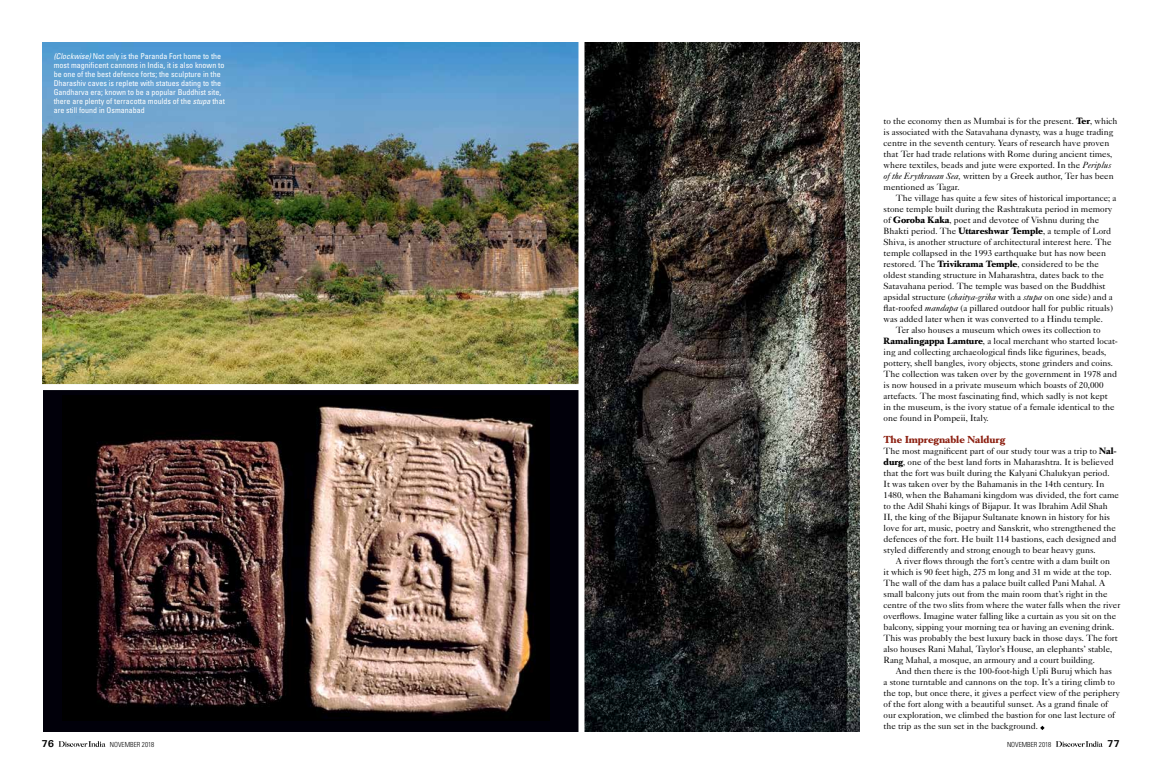
<style>
.page{position:relative;width:1163px;height:774px;background:#fff}
.page>*{position:absolute;margin:0;border:0;box-sizing:border-box;transform-origin:0 0}
.t1{font:700 10px "Caslon Book BE";letter-spacing:-.005em;color:#8c1f10}
.t2{font:700 10px "Univers";color:#000}
.t3{font:9px/11px "Caslon Five Forty";letter-spacing:-.005em;color:#000}
.t4{font:condensed 8px/9px "Univers";color:#fff}
.t5{font:300 condensed 7px "Univers";color:#000}
.s1{font-style:italic}
.s2{font-family:"Caslon Book BE";font-weight:700}
</style>
<div class="page">
<img style="left:43px;top:43px;width:535px;height:341px">
<div style="left:43px;top:387px;width:538px;height:344px;background:#01000a"></div>
<img style="left:94px;top:406px;width:440px;height:310px">
<img style="left:584px;top:43px;width:275px;height:688px">
<div style="left:36px;top:384px;width:545px;height:6px;background:#fff"></div>
<svg style="left:1040px;top:726px;width:4px;height:4px"></svg>
<div style="left:578px;top:22px;width:6px;height:725px;background:#fff"></div>
<svg style="left:59px;top:741px;width:46px;height:6px"></svg>
<svg style="left:1056px;top:741px;width:46px;height:6px"></svg>
<p class="t4" style="left:54px;top:52px;width:173px"><span class="s1">(Clockwise)</span> Not only is the Paranda Fort home to the most magnificent cannons in India, it is also known to be one of the best defence forts; the sculpture in the Dharashiv caves is replete with statues dating to the Gandharva era; known to be a popular Buddhist site, there are plenty of terracotta moulds of the <span class="s1">stupa</span> that are still found in Osmanabad</p>
<p class="t3" style="left:883px;top:115px;width:235px">to the economy then as Mumbai is for the present. <span class="s2">Ter</span>, which is associated with the Satavahana dynasty, was a huge trading centre in the seventh century. Years of research have proven that Ter had trade relations with Rome during ancient times, where textiles, beads and jute were exported. In the <span class="s1">Periplus of the Erythraean Sea,</span> written by a Greek author, Ter has been mentioned as Tagar.</p>
<p class="t3" style="left:895px;top:192px;width:222px">The village has quite a few sites of historical importance; a</p>
<p class="t3" style="left:883px;top:203px;width:230px">stone temple built during the Rashtrakuta period in memory</p>
<p class="t3" style="left:883px;top:214px;width:217px">of <span class="s2">Goroba Kaka</span>, poet and devotee of Vishnu during the</p>
<p class="t3" style="left:883px;top:225px;width:229px">Bhakti period. The <span class="s2">Uttareshwar Temple</span>, a temple of Lord</p>
<p class="t3" style="left:883px;top:236px;width:229px">Shiva, is another structure of architectural interest here. The</p>
<p class="t3" style="left:883px;top:247px;width:224px">temple collapsed in the 1993 earthquake but has now been</p>
<p class="t3" style="left:883px;top:258px;width:217px">restored. The <span class="s2">Trivikrama Temple</span>, considered to be the</p>
<p class="t3" style="left:883px;top:269px;width:222px">oldest standing structure in Maharashtra, dates back to the</p>
<p class="t3" style="left:883px;top:280px;width:223px">Satavahana period. The temple was based on the Buddhist</p>
<p class="t3" style="left:883px;top:291px;width:231px">apsidal structure (<span class="s1">chaitya-griha</span> with a <span class="s1">stupa</span> on one side) and a</p>
<p class="t3" style="left:883px;top:302px;width:231px">flat-roofed <span class="s1">mandapa</span> (a pillared outdoor hall for public rituals)</p>
<p class="t3" style="left:883px;top:313px;width:221px">was added later when it was converted to a Hindu temple.</p>
<p class="t3" style="left:895px;top:324px;width:206px">Ter also houses a museum which owes its collection to</p>
<p class="t3" style="left:883px;top:335px;width:236px"><span class="s2">Ramalingappa Lamture</span>, a local merchant who started locat-</p>
<p class="t3" style="left:883px;top:346px;width:224px">ing and collecting archaeological finds like figurines, beads,</p>
<p class="t3" style="left:883px;top:357px;width:231px">pottery, shell bangles, ivory objects, stone grinders and coins.</p>
<p class="t3" style="left:883px;top:368px;width:235px">The collection was taken over by the government in 1978 and</p>
<p class="t3" style="left:883px;top:379px;width:221px">is now housed in a private museum which boasts of 20,000</p>
<p class="t3" style="left:883px;top:390px;width:226px">artefacts. The most fascinating find, which sadly is not kept</p>
<p class="t3" style="left:883px;top:401px;width:233px">in the museum, is the ivory statue of a female identical to the</p>
<p class="t3" style="left:883px;top:412px;width:107px">one found in Pompeii, Italy.</p>
<p class="t1" style="left:883px;top:434px;width:123px">The Impregnable Naldurg</p>
<p class="t3" style="left:883px;top:445px;width:237px">The most magnificent part of our study tour was a trip to <span class="s2">Nal&shy;durg</span>, one of the best land forts in Maharashtra. It is believed that the fort was built during the Kalyani Chalukyan period.<br>It was taken over by the Bahamanis in the 14th century. In 1480, when the Bahamani kingdom was divided, the fort came to the Adil Shahi kings of Bijapur. It was Ibrahim Adil Shah II, the king of the Bijapur Sultanate known in history for his love for art, music, poetry and Sanskrit, who strengthened the defences of the fort. He built 114 bastions, each designed and styled differently and strong enough to bear heavy guns.</p>
<p class="t3" style="left:883px;top:555px;width:238px;text-indent:12px">A river flows through the fort’s centre with a dam built on<br>it which is 90 feet high, 275 m long and 31 m wide at the top.<br>The wall of the dam has a palace built called Pani Mahal. A small balcony juts out from the main room that’s right in the centre of the two slits from where the water falls when the river overflows. Imagine water falling like a curtain as you sit on the balcony, sipping your morning tea or having an evening drink.<br>This was probably the best luxury back in those days. The fort also houses Rani Mahal, Taylor’s House, an elephants’ stable, Rang Mahal, a mosque, an armoury and a court building.</p>
<p class="t3" style="left:883px;top:665px;width:238px;text-indent:12px">And then there is the 100-foot-high Upli Buruj which has<br>a stone turntable and cannons on the top. It’s a tiring climb to the top, but once there, it gives a perfect view of the periphery of the fort along with a beautiful sunset. As a grand finale of our exploration, we climbed the bastion for one last lecture of the trip as the sun set in the background.</p>
<p class="t2" style="left:42px;top:737px;width:14px">76</p>
<p class="t5" style="left:110px;top:740px;width:46px">NOVEMBER 2018</p>
<p class="t5" style="left:1006px;top:740px;width:46px">NOVEMBER 2018</p>
<p class="t2" style="left:1107px;top:737px;width:14px">77</p>
</div>
